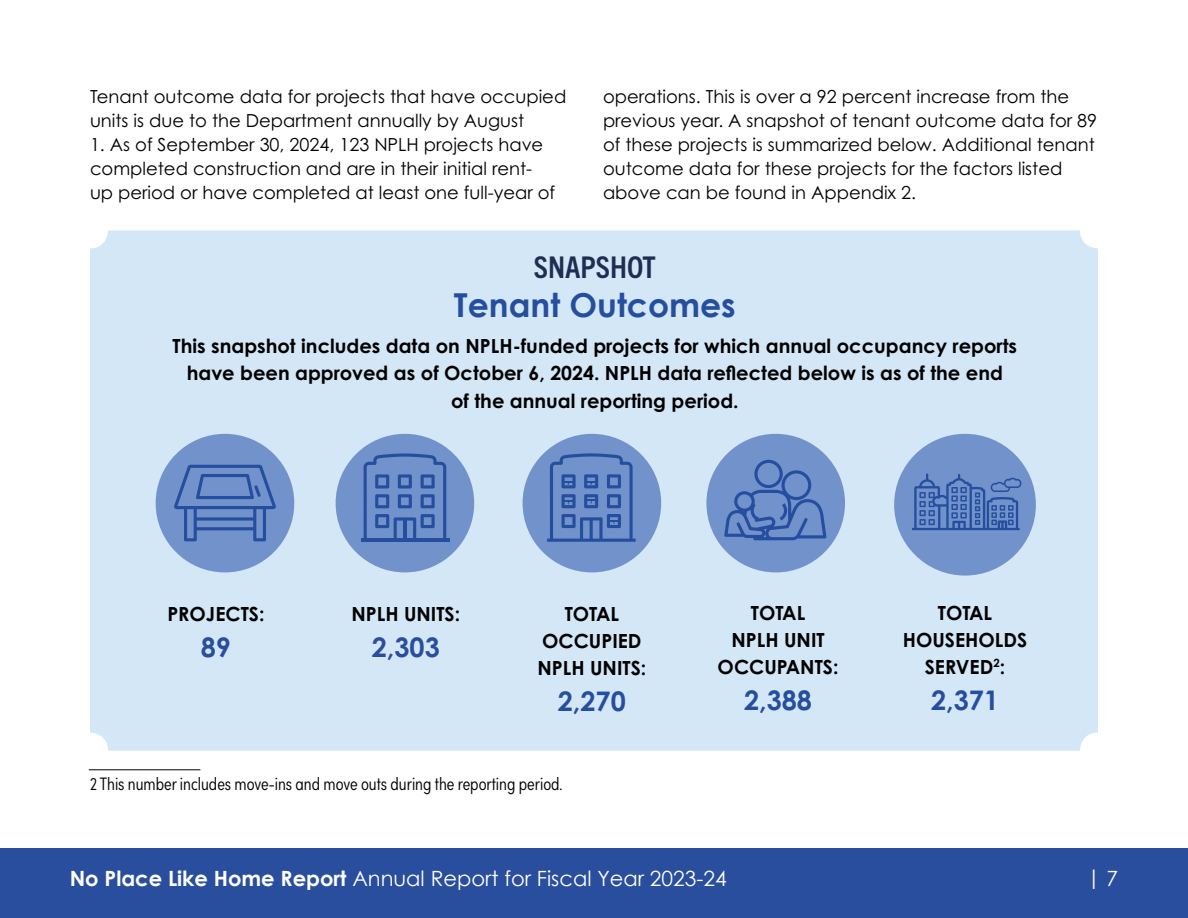
<style>
.page{position:relative;width:1188px;height:918px;background:#fff}
.page>*{position:absolute;margin:0;border:0;box-sizing:border-box;transform-origin:0 0}
.t1{font:700 33px "Century Gothic";color:#264e9e}
.t2{font:700 condensed 30px "Trade Gothic Next LT Pro";color:#1e2e52}
.t3{font:700 27px "Century Gothic Pro";color:#264e9e}
.t4{font:700 27px "Century Gothic Pro";color:#2a4e9e}
.t5{font:21px "Century Gothic";color:#fff}
.t6{font:700 19.5px/27px "Century Gothic Pro";color:#000;text-align:center}
.t7{font:18px/24px "Century Gothic Pro";color:#000}
.Footnote{font:300 18px "Sofia Pro Condensed";color:#000}
.s1{font-weight:700}
</style>
<div class="page">
<div style="left:90px;top:230px;width:1008px;height:521px;background:#d4e7f7;border-radius:18px"></div>
<div style="left:156px;top:434px;width:138px;height:138px;background:#7292cb;border-radius:50%"></div>
<svg style="left:174px;top:465px;width:102px;height:76px"></svg>
<div style="left:523px;top:434px;width:138px;height:138px;background:#7292cb;border-radius:50%"></div>
<svg style="left:547px;top:453px;width:89px;height:89px"></svg>
<div style="left:336px;top:434px;width:138px;height:138px;background:#7292cb;border-radius:50%"></div>
<svg style="left:364px;top:453px;width:82px;height:86px"></svg>
<hr style="left:361px;top:539px;width:88px;height:3px;background:#264e9e">
<hr style="left:403px;top:519px;width:3px;height:21px;background:#264e9e">
<div style="left:706px;top:434px;width:139px;height:138px;background:#7292cb;border-radius:50%"></div>
<svg style="left:724px;top:460px;width:102px;height:80px"></svg>
<div style="left:894px;top:434px;width:142px;height:142px;background:#7292cb;border-radius:50%"></div>
<svg style="left:912px;top:473px;width:109px;height:57px"></svg>
<div style="left:0;top:848px;width:1188px;height:70px;background:#2a4e9e"></div>
<hr style="left:89px;top:769px;width:111px;height:1px;background:#000">
<p class="t7" style="left:90px;top:85px;width:478px">Tenant outcome data for projects that have occupied units is due to the Department annually by August</p>
<p class="t7" style="left:90px;top:133px;width:467px">1. As of September 30, 2024, 123 NPLH projects have completed construction and are in their initial rent&shy;up period or have completed at least one full-year of</p>
<p class="t7" style="left:603px;top:85px;width:496px">operations. This is over a 92 percent increase from the previous year. A snapshot of tenant outcome data for 89 of these projects is summarized below. Additional tenant outcome data for these projects for the factors listed above can be found in Appendix 2.</p>
<h3 class="t2" style="left:534px;top:247px;width:123px">SNAPSHOT</h3>
<h3 class="t1" style="left:454px;top:280px;width:283px">Tenant Outcomes</h3>
<p class="t6" style="left:173px;top:333px;width:846px">This snapshot includes data on NPLH-funded projects for which annual occupancy reports have been approved as of October 6, 2024. NPLH data reflected below is as of the end<br>of the annual reporting period.</p>
<p class="t6" style="left:167px;top:600px;width:99px">PROJECTS:</p>
<p class="t4" style="left:201px;top:630px;width:32px">89</p>
<p class="t6" style="left:351px;top:600px;width:110px">NPLH UNITS:</p>
<p class="t4" style="left:372px;top:630px;width:70px">2,303</p>
<p class="t6" style="left:537px;top:600px;width:110px">TOTAL<br>OCCUPIED<br>NPLH UNITS:</p>
<p class="t3" style="left:558px;top:684px;width:70px">2,270</p>
<p class="t6" style="left:718px;top:599px;width:122px">TOTAL<br>NPLH UNIT<br>OCCUPANTS:</p>
<p class="t3" style="left:744px;top:683px;width:70px">2,388</p>
<p class="t6" style="left:903px;top:599px;width:126px">TOTAL<br>HOUSEHOLDS<br>SERVED<sup>2</sup>:</p>
<p class="t3" style="left:931px;top:683px;width:70px">2,371</p>
<p class="Footnote" style="left:90px;top:771px;width:474px">2 This number includes move-ins and move outs during the reporting period.</p>
<p class="t5" style="left:70px;top:864px;width:658px"><span class="s1">No Place Like Home Report</span> Annual Report for Fiscal Year 2023-24</p>
<p class="t5" style="left:1087px;top:863px;width:33px">| 7</p>
</div>
